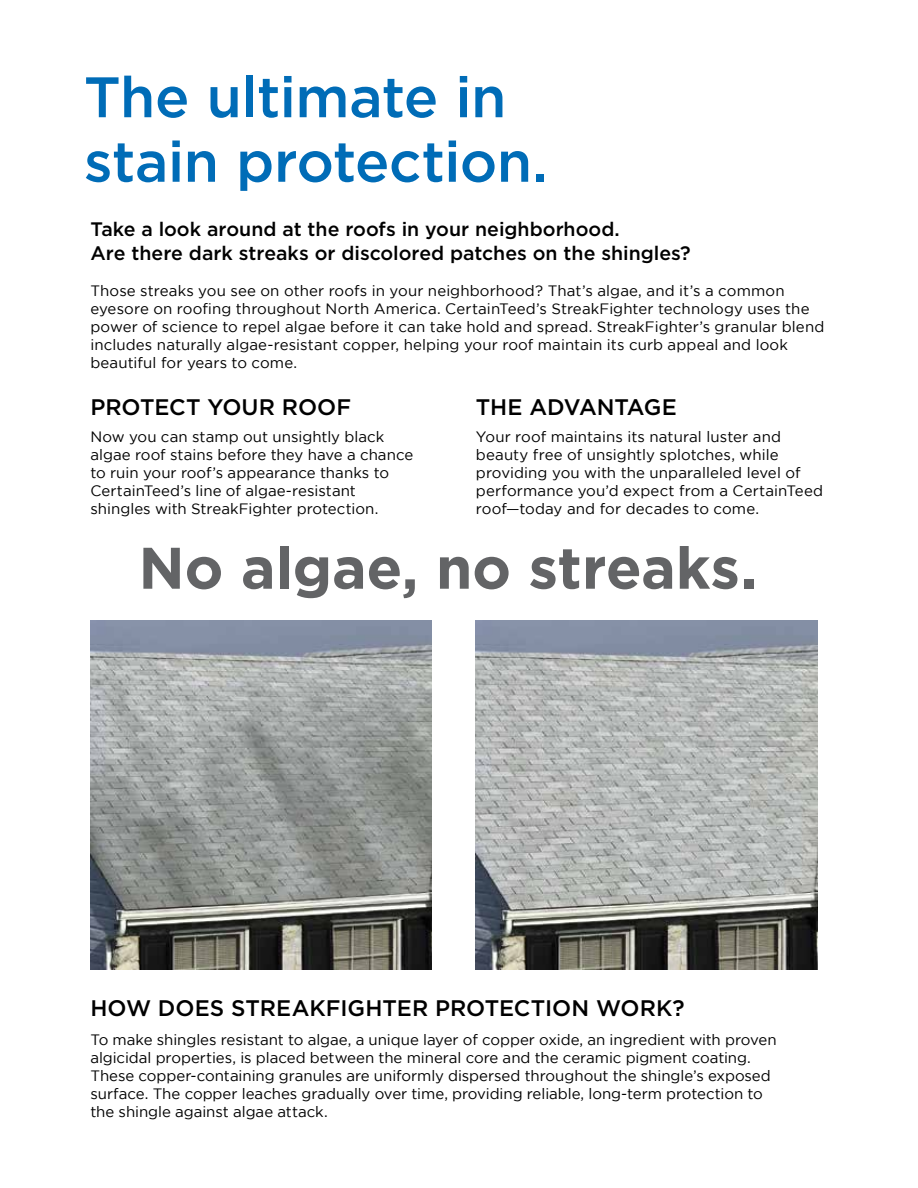
<style>
.page{position:relative;width:918px;height:1188px;background:#fff}
.page>*{position:absolute;margin:0;border:0;box-sizing:border-box;transform-origin:0 0}
.t1{font:700 58.5px "Gotham";letter-spacing:-.005em;color:#636466}
.t2{font:500 57px/64.5px "Gotham";letter-spacing:-.01em;color:#006cb7}
.t3{font:500 22.5px "Gotham";color:#000}
.t4{font:500 19.5px/24px "Gotham";color:#000}
.t5{font:15px/18px "Gotham";color:#000}
</style>
<div class="page">
<img style="left:90px;top:621px;width:342px;height:349px">
<img style="left:476px;top:621px;width:341px;height:349px">
<h2 class="t2" style="left:84px;top:64px;width:465px">The ultimate in stain protection.</h2>
<h3 class="t4" style="left:90px;top:217px;width:602px">Take a look around at the roofs in your neighborhood.<br>Are there dark streaks or discolored patches on the shingles?</h3>
<p class="t5" style="left:90px;top:281px;width:735px">Those streaks you see on other roofs in your neighborhood? That’s algae, and it’s a common eyesore on roofing throughout North America. CertainTeed’s StreakFighter technology uses the power of science to repel algae before it can take hold and spread. StreakFighter’s granular blend includes naturally algae-resistant copper, helping your roof maintain its curb appeal and look beautiful for years to come.</p>
<h3 class="t3" style="left:476px;top:393px;width:202px">THE ADVANTAGE</h3>
<p class="t5" style="left:476px;top:428px;width:349px">Your roof maintains its natural luster and beauty free of unsightly splotches, while providing you with the unparalleled level of performance you’d expect from a CertainTeed roof—today and for decades to come.</p>
<h3 class="t3" style="left:90px;top:393px;width:262px">PROTECT YOUR ROOF</h3>
<p class="t5" style="left:90px;top:428px;width:325px">Now you can stamp out unsightly black algae roof stains before they have a chance to ruin your roof’s appearance thanks to CertainTeed’s line of algae-resistant shingles with StreakFighter protection.</p>
<h1 class="t1" style="left:139px;top:529px;width:620px">No algae, no streaks.</h1>
<h3 class="t3" style="left:90px;top:993px;width:596px">HOW DOES STREAKFIGHTER PROTECTION WORK?</h3>
<p class="t5" style="left:90px;top:1031px;width:688px">To make shingles resistant to algae, a unique layer of copper oxide, an ingredient with proven algicidal properties, is placed between the mineral core and the ceramic pigment coating.<br>These copper-containing granules are uniformly dispersed throughout the shingle’s exposed surface. The copper leaches gradually over time, providing reliable, long-term protection to the shingle against algae attack.</p>
</div>
